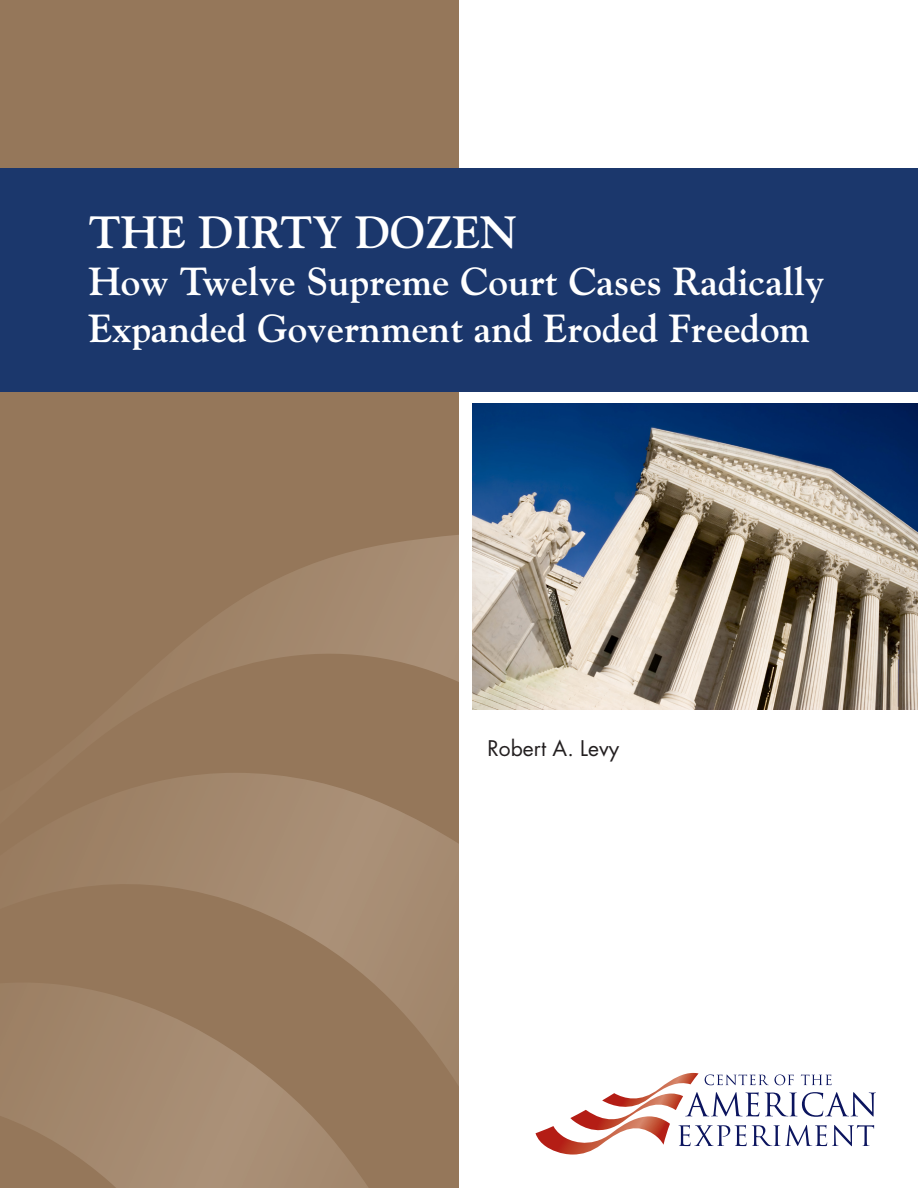
<style>
.page{position:relative;width:918px;height:1188px;background:#fff}
.page>*{position:absolute;margin:0;border:0;box-sizing:border-box;transform-origin:0 0}
.t1{font:700 45px "Goudy Std";color:#fff}
.t2{font:700 39px "Goudy Std";color:#fff}
.t3{font:21px "Futura Std";color:#231f20}
</style>
<div class="page">
<div style="left:0;top:0;width:459px;height:1188px;background:#95775a"></div>
<svg style="left:0;top:1087px;width:368px;height:101px"></svg>
<svg style="left:0;top:824px;width:459px;height:263px"></svg>
<svg style="left:98px;top:535px;width:361px;height:289px"></svg>
<div style="left:0;top:168px;width:918px;height:224px;background:#1b376c"></div>
<svg style="left:536px;top:1073px;width:340px;height:82px"></svg>
<img style="left:472px;top:404px;width:446px;height:306px">
<p class="t1" style="left:88px;top:205px;width:431px">THE DIRTY DOZEN</p>
<p class="t2" style="left:88px;top:258px;width:737px">How Twelve Supreme Court Cases Radically</p>
<p class="t2" style="left:88px;top:305px;width:723px">Expanded Government and Eroded Freedom</p>
<p class="t3" style="left:488px;top:735px;width:133px">Robert A. Levy</p>
</div>
